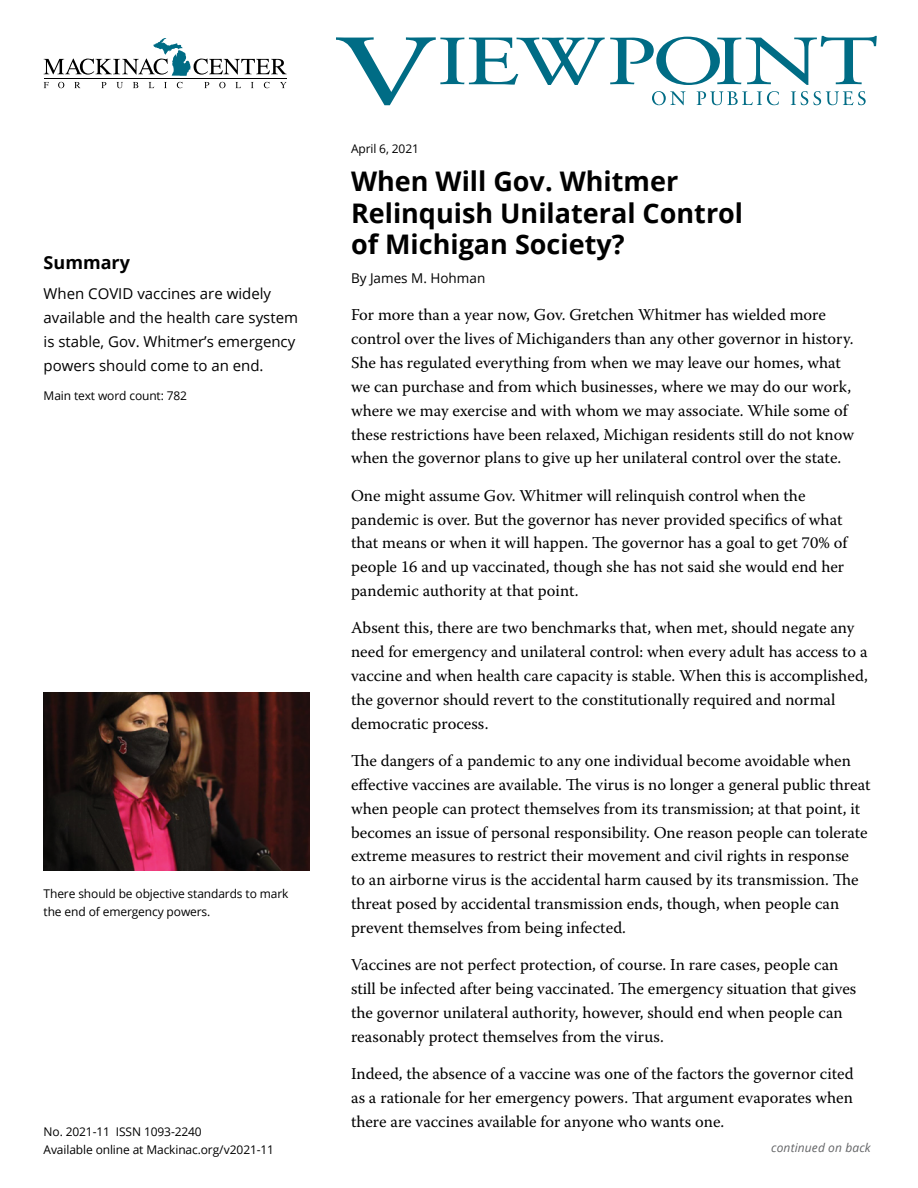
<style>
.page{position:relative;width:918px;height:1188px;background:#fff}
.page>*{position:absolute;margin:0;border:0;box-sizing:border-box;transform-origin:0 0}
.t1{font:700 27px/31.3px "Open Sans";color:#000}
.t2{font:700 18px "Open Sans";color:#000}
.t3{font:16.5px/23.9px "Warnock Pro";color:#000}
.t4{font:15px/24px "Open Sans";color:#000}
.t5{font:13.5px "Open Sans";color:#000}
.t6{font:12px/18px "Open Sans";letter-spacing:-.01em;color:#000}
.t7{font:italic 12px "Open Sans";letter-spacing:.01em;color:#636466}
</style>
<div class="page">
<svg style="left:336px;top:36px;width:541px;height:69px"></svg>
<svg style="left:44px;top:82px;width:5px;height:6px"></svg>
<svg style="left:58px;top:82px;width:6px;height:6px"></svg>
<svg style="left:74px;top:82px;width:6px;height:6px"></svg>
<svg style="left:101px;top:82px;width:5px;height:6px"></svg>
<svg style="left:116px;top:82px;width:7px;height:6px"></svg>
<svg style="left:133px;top:82px;width:5px;height:6px"></svg>
<svg style="left:149px;top:82px;width:5px;height:6px"></svg>
<svg style="left:177px;top:82px;width:6px;height:6px"></svg>
<svg style="left:204px;top:82px;width:5px;height:6px"></svg>
<svg style="left:219px;top:82px;width:7px;height:6px"></svg>
<svg style="left:235px;top:82px;width:6px;height:6px"></svg>
<svg style="left:251px;top:82px;width:3px;height:6px"></svg>
<svg style="left:264px;top:82px;width:6px;height:6px"></svg>
<svg style="left:280px;top:82px;width:7px;height:6px"></svg>
<hr style="left:44px;top:78px;width:243px;height:1px;background:#000">
<svg style="left:44px;top:38px;width:243px;height:38px"></svg>
<img style="left:44px;top:692px;width:266px;height:179px">
<p class="t2" style="left:44px;top:249px;width:88px">Summary</p>
<p class="t4" style="left:44px;top:282px;width:256px">When COVID vaccines are widely available and the health care system is stable, Gov. Whitmer’s emergency powers should come to an end.</p>
<p class="t6" style="left:44px;top:387px;width:145px">Main text word count: 782</p>
<p class="t6" style="left:44px;top:884px;width:246px">There should be objective standards to mark the end of emergency powers.</p>
<p class="t6" style="left:44px;top:1122px;width:232px">No. 2021-11 ISSN 1093-2240<br>Available online at Mackinac.org/v2021-11</p>
<p class="t6" style="left:351px;top:140px;width:69px">April 6, 2021</p>
<h1 class="t1" style="left:351px;top:165px;width:394px">When Will Gov. Whitmer<br>Relinquish Unilateral Control of Michigan Society?</h1>
<p class="t5" style="left:351px;top:269px;width:136px">By James M. Hohman</p>
<p class="t3" style="left:351px;top:303px;width:505px">For more than a year now, Gov. Gretchen Whitmer has wielded more control over the lives of Michiganders than any other governor in history.<br>She has regulated everything from when we may leave our homes, what we can purchase and from which businesses, where we may do our work, where we may exercise and with whom we may associate. While some of these restrictions have been relaxed, Michigan residents still do not know when the governor plans to give up her unilateral control over the state.</p>
<p class="t3" style="left:351px;top:483px;width:498px">One might assume Gov. Whitmer will relinquish control when the pandemic is over. But the governor has never provided specifics of what that means or when it will happen. The governor has a goal to get 70% of people 16 and up vaccinated, though she has not said she would end her pandemic authority at that point.</p>
<p class="t3" style="left:351px;top:616px;width:518px">Absent this, there are two benchmarks that, when met, should negate any need for emergency and unilateral control: when every adult has access to a vaccine and when health care capacity is stable. When this is accomplished, the governor should revert to the constitutionally required and normal democratic process.</p>
<p class="t3" style="left:351px;top:748px;width:521px">The dangers of a pandemic to any one individual become avoidable when effective vaccines are available. The virus is no longer a general public threat when people can protect themselves from its transmission; at that point, it becomes an issue of personal responsibility. One reason people can tolerate extreme measures to restrict their movement and civil rights in response<br>to an airborne virus is the accidental harm caused by its transmission. The threat posed by accidental transmission ends, though, when people can prevent themselves from being infected.</p>
<p class="t3" style="left:351px;top:953px;width:507px">Vaccines are not perfect protection, of course. In rare cases, people can still be infected after being vaccinated. The emergency situation that gives the governor unilateral authority, however, should end when people can reasonably protect themselves from the virus.</p>
<p class="t3" style="left:351px;top:1062px;width:504px;text-align:justify">Indeed, the absence of a vaccine was one of the factors the governor cited as a rationale for her emergency powers. That argument evaporates when there are vaccines available for anyone who wants one.</p>
<p class="t7" style="left:771px;top:1139px;width:101px">continued on back</p>
</div>
